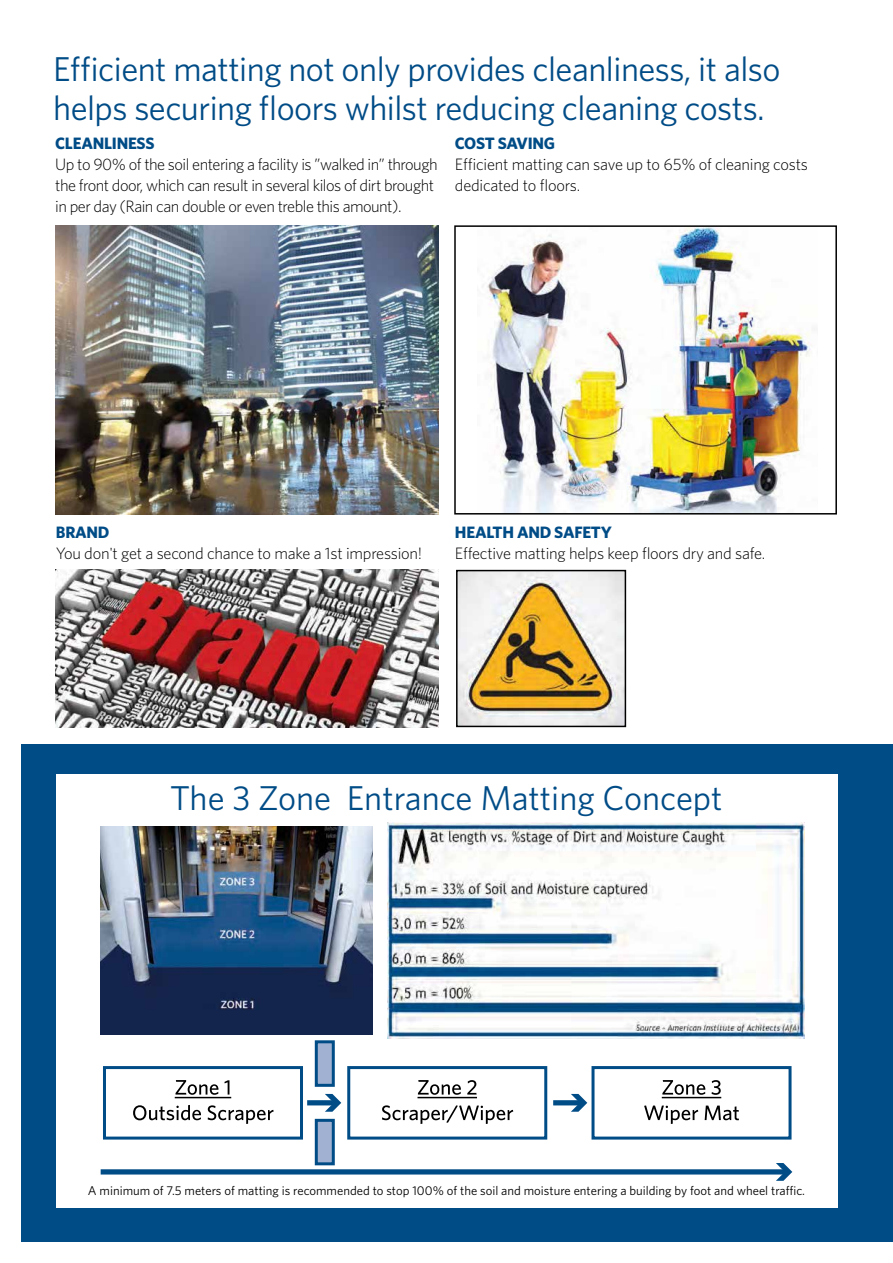
<style>
.page{position:relative;width:893px;height:1263px;background:#fff}
.page>*{position:absolute;margin:0;border:0;box-sizing:border-box;transform-origin:0 0}
.t1{font:34.5px/39px "Whitney";letter-spacing:-.015em;color:#004c87}
.t2{font:300 16.5px/21px "Whitney";letter-spacing:-.03em;color:#000}
.t3{font:700 16.5px "Whitney";letter-spacing:-.015em;color:#004c87}
.t4{font:12.75px "Whitney";color:#000}
</style>
<div class="page">
<div style="left:21px;top:744px;width:872px;height:498px;background:#004c87"></div>
<div style="left:56px;top:774px;width:781px;height:433px;background:#fff"></div>
<img style="left:101px;top:826px;width:272px;height:209px">
<div style="left:103px;top:1169px;width:683px;height:5px;background:#004c87"></div>
<svg style="left:776px;top:1163px;width:16px;height:18px"></svg>
<div style="left:347px;top:1066px;width:200px;height:73px;border:3px solid #004c87"></div>
<svg style="left:418px;top:1080px;width:43px;height:15px"></svg>
<svg style="left:467px;top:1080px;width:10px;height:14px"></svg>
<svg style="left:382px;top:1105px;width:131px;height:19px"></svg>
<hr style="left:417px;top:1097px;width:60px;height:1px;background:#000">
<div style="left:591px;top:1066px;width:200px;height:73px;border:3px solid #004c87"></div>
<svg style="left:662px;top:1080px;width:43px;height:15px"></svg>
<svg style="left:712px;top:1080px;width:9px;height:15px"></svg>
<svg style="left:644px;top:1105px;width:54px;height:19px"></svg>
<svg style="left:705px;top:1105px;width:34px;height:15px"></svg>
<hr style="left:662px;top:1097px;width:59px;height:1px;background:#000">
<div style="left:103px;top:1066px;width:200px;height:73px;border:3px solid #004c87"></div>
<svg style="left:176px;top:1080px;width:42px;height:15px"></svg>
<svg style="left:224px;top:1080px;width:5px;height:14px"></svg>
<svg style="left:133px;top:1105px;width:68px;height:15px"></svg>
<svg style="left:208px;top:1105px;width:66px;height:19px"></svg>
<hr style="left:175px;top:1097px;width:56px;height:1px;background:#000">
<div style="left:556px;top:1100px;width:25px;height:5px;background:#004c87"></div>
<svg style="left:571px;top:1094px;width:16px;height:18px"></svg>
<div style="left:310px;top:1100px;width:25px;height:5px;background:#004c87"></div>
<svg style="left:325px;top:1094px;width:16px;height:18px"></svg>
<div style="left:316px;top:1042px;width:17px;height:43px;background:#a0b1d1"></div>
<div style="left:315px;top:1040px;width:20px;height:47px;border:3px solid #004c87"></div>
<div style="left:316px;top:1120px;width:17px;height:44px;background:#a0b1d1"></div>
<div style="left:315px;top:1119px;width:20px;height:46px;border:3px solid #004c87"></div>
<img style="left:459px;top:573px;width:164px;height:151px">
<div style="left:456px;top:570px;width:170px;height:157px;border:2px solid #000"></div>
<img style="left:56px;top:225px;width:382px;height:289px">
<img style="left:56px;top:570px;width:382px;height:157px">
<img style="left:482px;top:228px;width:330px;height:283px">
<div style="left:454px;top:225px;width:383px;height:289px;border:2px solid #000"></div>
<img style="left:387px;top:823px;width:417px;height:215px">
<h1 class="t1" style="left:53px;top:48px;width:729px">Efficient matting not only provides cleanliness, it also helps securing floors whilst reducing cleaning costs.</h1>
<p class="t3" style="left:55px;top:132px;width:101px">CLEANLINESS</p>
<p class="t2" style="left:55px;top:154px;width:384px">Up to 90% of the soil entering a facility is ”walked in” through the front door, which can result in several kilos of dirt brought in per day (Rain can double or even treble this amount).</p>
<p class="t3" style="left:455px;top:132px;width:102px">COST SAVING</p>
<p class="t2" style="left:455px;top:154px;width:355px">Efficient matting can save up to 65% of cleaning costs dedicated to floors.</p>
<p class="t3" style="left:56px;top:522px;width:55px">BRAND</p>
<p class="t2" style="left:56px;top:543px;width:368px">You don't get a second chance to make a 1st impression!</p>
<p class="t3" style="left:455px;top:522px;width:158px">HEALTH AND SAFETY</p>
<p class="t2" style="left:455px;top:543px;width:312px">Effective matting helps keep floors dry and safe.</p>
<h1 class="t1" style="left:170px;top:778px;width:554px">The 3 Zone Entrance Matting Concept</h1>
<p class="t4" style="left:88px;top:1181px;width:719px">A minimum of 7.5 meters of matting is recommended to stop 100% of the soil and moisture entering a building by foot and wheel traffic.</p>
</div>
